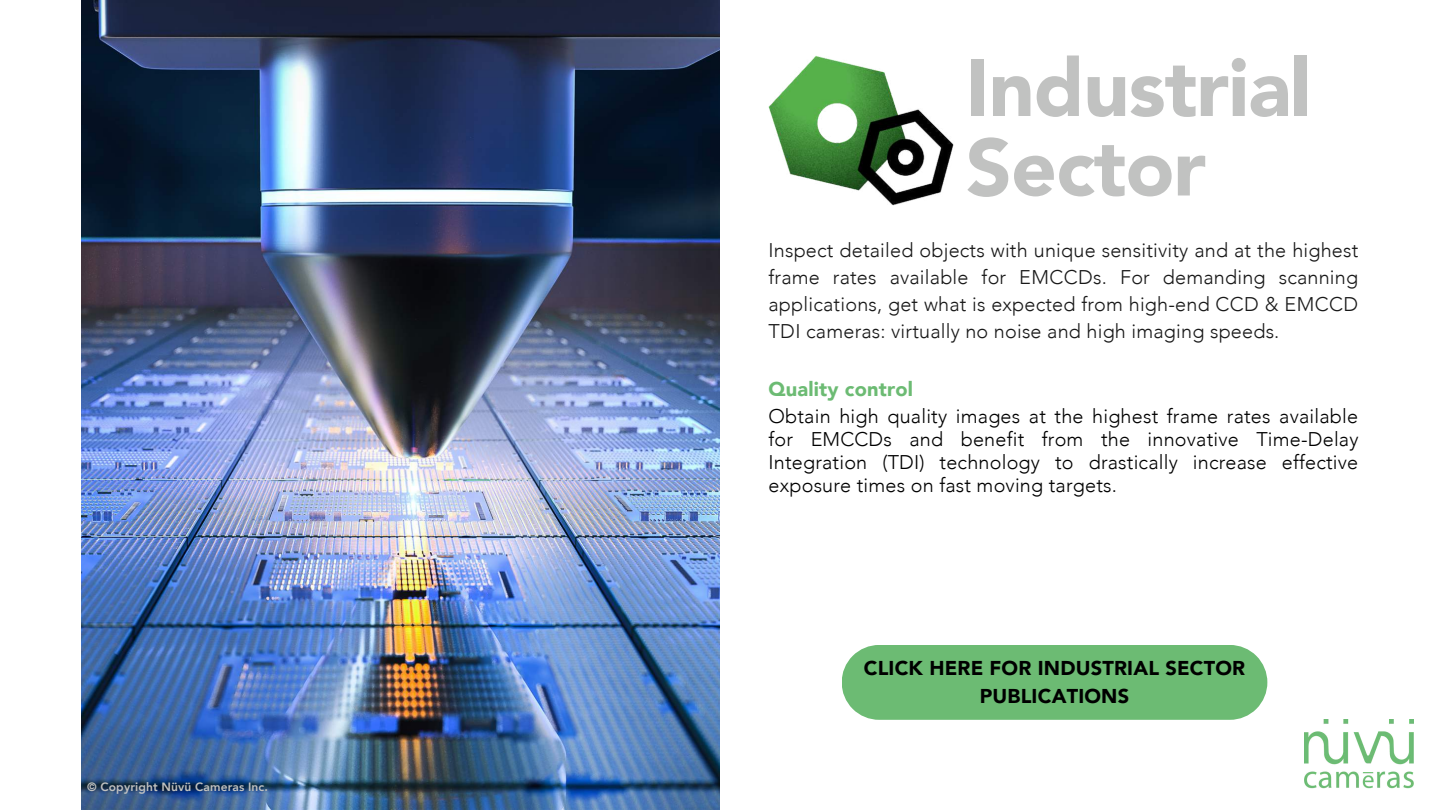
<style>
.page{position:relative;width:1440px;height:810px;background:#fff}
.page>*{position:absolute;margin:0;border:0;box-sizing:border-box;transform-origin:0 0}
.t1{font:900 80px/79.5px "Avenir";letter-spacing:-.01em;color:#c1c2c1}
.t2{font:900 20px/27.8px "Avenir";letter-spacing:.01em;color:#000;text-align:center}
.t3{font:900 20px "Avenir";letter-spacing:.01em;color:#6cbb73}
.t4{font:300 19.8px/27px "Avenir";letter-spacing:.01em;color:#181818;text-align:justify}
.t5{font:300 19.8px/23.2px "Avenir";letter-spacing:.01em;color:#000;text-align:justify}
.t6{font:800 12px "Avenir";letter-spacing:.01em;color:#c1c2c1}
</style>
<div class="page">
<img style="left:81px;top:0;width:639px;height:810px">
<div style="left:842px;top:645px;width:425px;height:75px;background:#6cbb73"></div>
<img style="left:769px;top:56px;width:185px;height:150px">
<img style="left:1305px;top:720px;width:109px;height:69px">
<p class="t6" style="left:87px;top:779px;width:182px">© Copyright Nüvü Cameras Inc.</p>
<h1 class="t1" style="left:966px;top:51px;width:347px">Industrial<br>Sector</h1>
<p class="t4" style="left:769px;top:238px;width:591px">Inspect detailed objects with unique sensitivity and at the highest frame rates available for EMCCDs. For demanding scanning applications, get what is expected from high-end CCD &amp; EMCCD TDI cameras: virtually no noise and high imaging speeds.</p>
<p class="t3" style="left:769px;top:376px;width:146px">Quality control</p>
<p class="t5" style="left:769px;top:405px;width:592px">Obtain high quality images at the highest frame rates available for EMCCDs and benefit from the innovative Time-Delay Integration (TDI) technology to drastically increase effective exposure times on fast moving targets.</p>
<p class="t2" style="left:864px;top:655px;width:383px">CLICK HERE FOR INDUSTRIAL SECTOR<br>PUBLICATIONS</p>
</div>
